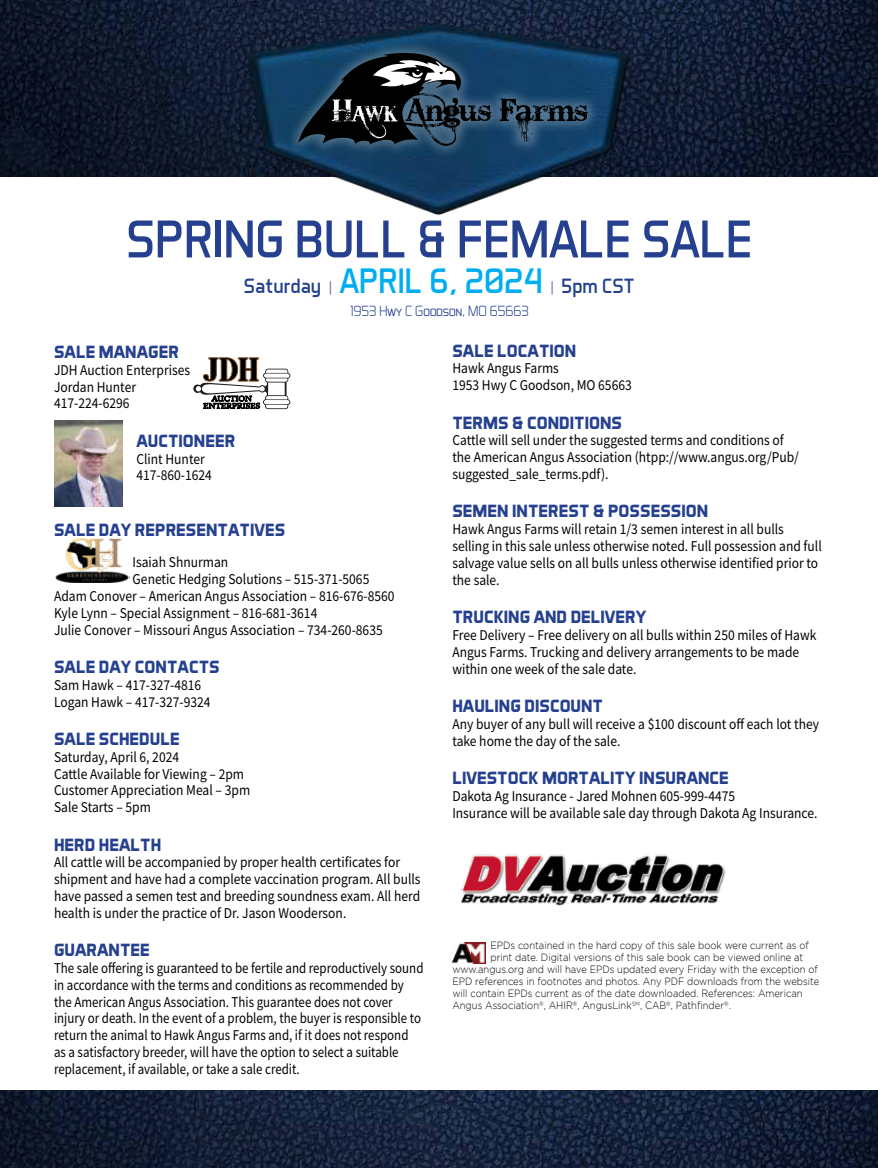
<style>
.page{position:relative;width:878px;height:1168px;background:#fff}
.page>*{position:absolute;margin:0;border:0;box-sizing:border-box;transform-origin:0 0}
.t1{font:54px "Aero Matics";color:#25408f}
.t2{font:21px "Aero Matics";color:#25408f}
.t3{font:700 18px "Aero Matics";color:#25408f}
.t4{font:15px/16.8px "Source Sans Pro";color:#000;scale:.9 1}
.t5{font:15px/16.8px "Source Sans Pro";color:#000;scale:.86 1}
.t6{font:300 15px "Aero Matics Display";color:#25408f}
.t7{font:300 10.5px "Gotham";color:#000;scale:.9 1}
.s1{font-family:"Aero Matics Display";font-weight:300;font-size:15px}
.s2{font-size:36px;color:#00aeef}
</style>
<div class="page">
<img style="left:0;top:1090px;width:878px;height:78px">
<img style="left:0;top:0;width:878px;height:176px">
<img style="left:452px;top:942px;width:34px;height:21px">
<svg style="left:193px;top:357px;width:97px;height:52px"></svg>
<img style="left:54px;top:420px;width:69px;height:87px">
<img style="left:55px;top:538px;width:74px;height:45px">
<img style="left:460px;top:854px;width:266px;height:52px">
<img style="left:246px;top:19px;width:386px;height:197px">
<div style="left:286px;top:40px;width:314px;height:118px;background:#fff;opacity:.29"></div>
<svg style="left:298px;top:53px;width:193px;height:93px;background:#2b3f50"></svg>
<svg style="left:499px;top:98px;width:89px;height:44px;background:#264661"></svg>
<h1 class="t1" style="left:126px;top:207px;width:627px">SPRING BULL &amp; FEMALE SALE</h1>
<h2 class="t2" style="left:244px;top:274px;width:392px">Saturday <span class="s1">|</span> <span class="s2">APRIL 6, 2024</span> <span class="s1">|</span> 5pm CST</h2>
<p class="t6" style="left:350px;top:302px;width:181px">1953 Hwy C Goodson, MO 65663</p>
<p class="t3" style="left:54px;top:341px;width:126px">SALE MANAGER</p>
<p class="t4" style="left:54px;top:361px;width:153px">JDH Auction Enterprises<br>Jordan Hunter<br>417-224-6296</p>
<p class="t3" style="left:136px;top:430px;width:100px">AUCTIONEER</p>
<p class="t4" style="left:136px;top:450px;width:85px">Clint Hunter<br>417-860-1624</p>
<p class="t3" style="left:54px;top:519px;width:233px">SALE DAY REPRESENTATIVES</p>
<p class="t4" style="left:133px;top:554px;width:108px">Isaiah Shnurman</p>
<p class="t4" style="left:133px;top:571px;width:264px">Genetic Hedging Solutions – 515-371-5065</p>
<p class="t4" style="left:54px;top:587px;width:380px">Adam Conover – American Angus Association – 816-676-8560</p>
<p class="t4" style="left:54px;top:604px;width:294px">Kyle Lynn – Special Assignment – 816-681-3614</p>
<p class="t4" style="left:54px;top:621px;width:367px">Julie Conover – Missouri Angus Association – 734-260-8635</p>
<p class="t3" style="left:54px;top:656px;width:167px">SALE DAY CONTACTS</p>
<p class="t4" style="left:54px;top:676px;width:175px">Sam Hawk – 417-327-4816<br>Logan Hawk – 417-327-9324</p>
<p class="t3" style="left:54px;top:728px;width:127px">SALE SCHEDULE</p>
<p class="t4" style="left:54px;top:748px;width:219px">Saturday, April 6, 2024<br>Cattle Available for Viewing – 2pm<br>Customer Appreciation Meal – 3pm<br>Sale Starts – 5pm</p>
<p class="t3" style="left:54px;top:834px;width:109px">HERD HEALTH</p>
<p class="t4" style="left:54px;top:854px;width:409px">All cattle will be accompanied by proper health certificates for shipment and have had a complete vaccination program. All bulls have passed a semen test and breeding soundness exam. All herd health is under the practice of Dr. Jason Wooderson.</p>
<p class="t3" style="left:54px;top:939px;width:97px">GUARANTEE</p>
<p class="t5" style="left:54px;top:959px;width:431px">The sale offering is guaranteed to be fertile and reproductively sound in accordance with the terms and conditions as recommended by the American Angus Association. This guarantee does not cover injury or death. In the event of a problem, the buyer is responsible to return the animal to Hawk Angus Farms and, if it does not respond as a satisfactory breeder, will have the option to select a suitable replacement, if available, or take a sale credit.</p>
<p class="t3" style="left:452px;top:340px;width:125px">SALE LOCATION</p>
<p class="t4" style="left:452px;top:360px;width:201px">Hawk Angus Farms<br>1953 Hwy C Goodson, MO 65663</p>
<p class="t3" style="left:452px;top:412px;width:171px">TERMS &amp; CONDITIONS</p>
<p class="t4" style="left:452px;top:432px;width:386px">Cattle will sell under the suggested terms and conditions of the American Angus Association (htpp://www.angus.org/Pub/ suggested_sale_terms.pdf).</p>
<p class="t3" style="left:452px;top:501px;width:257px">SEMEN INTEREST &amp; POSSESSION</p>
<p class="t4" style="left:452px;top:521px;width:412px">Hawk Angus Farms will retain 1/3 semen interest in all bulls selling in this sale unless otherwise noted. Full possession and full salvage value sells on all bulls unless otherwise identified prior to the sale.</p>
<p class="t3" style="left:452px;top:606px;width:195px">TRUCKING AND DELIVERY</p>
<p class="t4" style="left:452px;top:626px;width:406px">Free Delivery – Free delivery on all bulls within 250 miles of Hawk<br>Angus Farms. Trucking and delivery arrangements to be made within one week of the sale date.</p>
<p class="t3" style="left:452px;top:695px;width:152px">HAULING DISCOUNT</p>
<p class="t4" style="left:452px;top:715px;width:409px">Any buyer of any bull will receive a $100 discount off each lot they take home the day of the sale.</p>
<p class="t3" style="left:452px;top:767px;width:278px">LIVESTOCK MORTALITY INSURANCE</p>
<p class="t4" style="left:452px;top:787px;width:407px">Dakota Ag Insurance - Jared Mohnen 605-999-4475<br>Insurance will be available sale day through Dakota Ag Insurance.</p>
<p class="t7" style="left:490px;top:940px;width:355px">EPDs contained in the hard copy of this sale book were current as of</p>
<p class="t7" style="left:490px;top:952px;width:349px">print date. Digital versions of this sale book can be viewed online at</p>
<p class="t7" style="left:452px;top:964px;width:408px">www.angus.org and will have EPDs updated every Friday with the exception of</p>
<p class="t7" style="left:452px;top:976px;width:409px">EPD references in footnotes and photos. Any PDF downloads from the website</p>
<p class="t7" style="left:452px;top:988px;width:391px">will contain EPDs current as of the date downloaded. References: American</p>
<p class="t7" style="left:452px;top:1000px;width:311px">Angus Association<sup>®</sup>, AHIR<sup>®</sup>, AngusLink<sup>SM</sup>, CAB<sup>®</sup>, Pathfinder<sup>®</sup>.</p>
</div>
